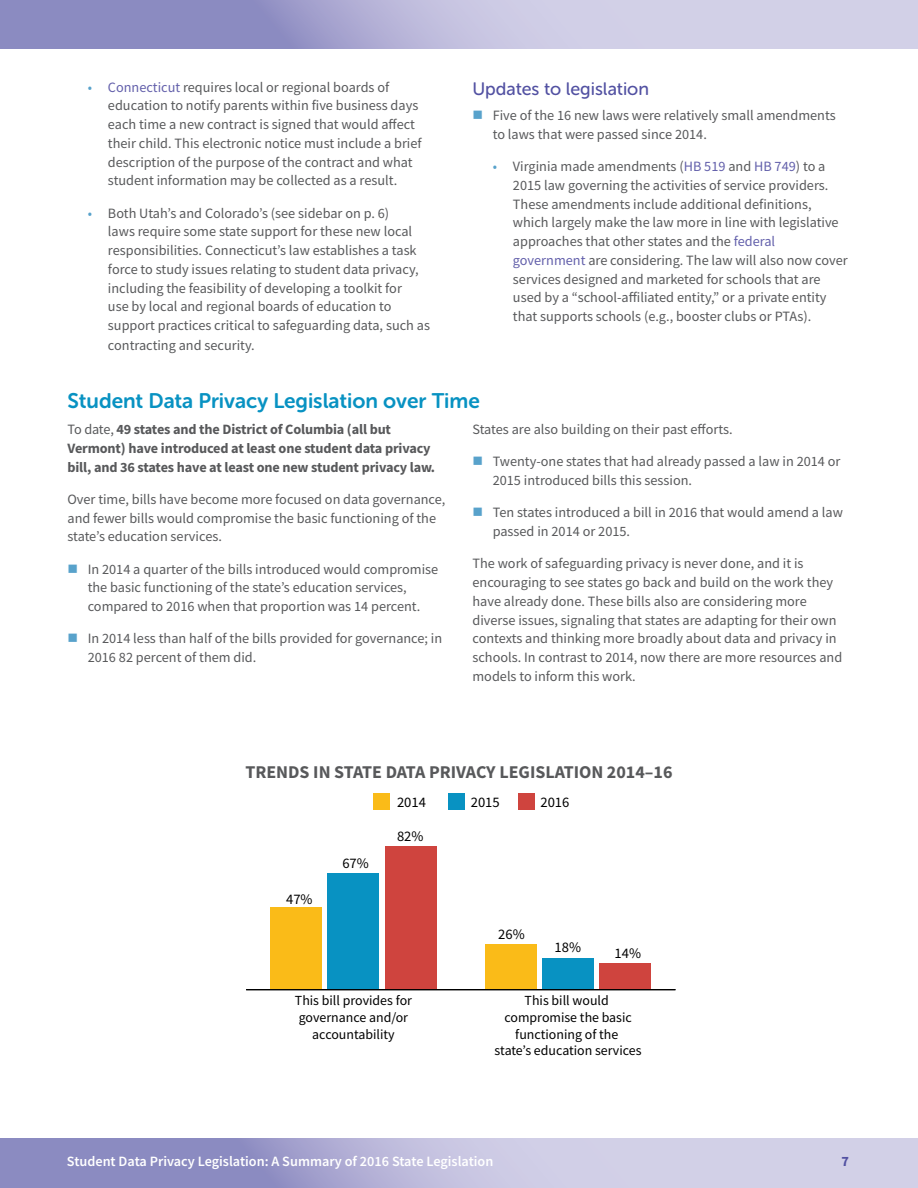
<style>
.page{position:relative;width:918px;height:1188px;background:#fff}
.page>*{position:absolute;margin:0;border:0;box-sizing:border-box;transform-origin:0 0}
.t1{font:21px "Museo Sans Rounded 700";color:#0892c2}
.t2{font:700 18px "Source Sans Pro";color:#58595b}
.t3{font:18px "Museo Sans Rounded 500";color:#5251a2}
.t4{font:14.55px "Source Sans Pro";color:#000}
.t5{font:14.25px/18.8px "Source Sans Pro";color:#58595b}
.t6{font:700 14.25px/18.8px "Source Sans Pro";letter-spacing:-.01em;color:#58595b}
.t7{font:600 14.25px "Source Sans Pro";color:#fff}
.t8{font:700 14.25px "Source Sans Pro";color:#5251a2}
.t9{font:13.95px/16.6px "Source Sans Pro";color:#000;text-align:center}
.s1{color:#58a2cb}
.s2{color:#6360ab}
.s3{font-weight:400}
</style>
<div class="page">
<svg style="left:0;top:1138px;width:918px;height:50px;background:#b6b4d8"></svg>
<svg style="left:0;top:0;width:918px;height:48px;background:#b4b3d7"></svg>
<div style="left:385px;top:846px;width:51px;height:144px;background:#cf443e"></div>
<div style="left:600px;top:963px;width:51px;height:27px;background:#cf443e"></div>
<div style="left:328px;top:873px;width:51px;height:117px;background:#0892c2"></div>
<div style="left:542px;top:958px;width:52px;height:32px;background:#0892c2"></div>
<div style="left:270px;top:908px;width:52px;height:82px;background:#fabb18"></div>
<div style="left:485px;top:944px;width:52px;height:46px;background:#fabb18"></div>
<div style="left:374px;top:793px;width:16px;height:16px;background:#fabb18"></div>
<div style="left:448px;top:793px;width:16px;height:16px;background:#0892c2"></div>
<div style="left:518px;top:793px;width:16px;height:16px;background:#cf443e"></div>
<hr style="left:246px;top:989px;width:429px;height:1px;background:#000">
<p class="t5" style="left:108px;top:77px;width:315px;text-indent:-20px"><span class="s1">•</span> <span class="s2">Connecticut</span> requires local or regional boards of education to notify parents within five business days each time a new contract is signed that would affect their child. This electronic notice must include a brief description of the purpose of the contract and what student information may be collected as a result.</p>
<p class="t5" style="left:108px;top:203px;width:324px;text-indent:-20px"><span class="s1">•</span> Both Utah’s and Colorado’s (see sidebar on p. 6)<br>laws require some state support for these new local responsibilities. Connecticut’s law establishes a task force to study issues relating to student data privacy, including the feasibility of developing a toolkit for<br>use by local and regional boards of education to support practices critical to safeguarding data, such as contracting and security.</p>
<p class="t3" style="left:472px;top:78px;width:178px">Updates to legislation</p>
<p class="t5" style="left:493px;top:106px;width:344px">Five of the 16 new laws were relatively small amendments to laws that were passed since 2014.</p>
<p class="t5" style="left:513px;top:157px;width:336px;text-indent:-20px"><span class="s1">•</span> Virginia made amendments (<span class="s2">HB 519</span> and <span class="s2">HB 749</span>) to a 2015 law governing the activities of service providers.<br>These amendments include additional definitions, which largely make the law more in line with legislative approaches that other states and the <span class="s2">federal government</span> are considering. The law will also now cover services designed and marketed for schools that are used by a “school-affiliated entity,” or a private entity that supports schools (e.g., booster clubs or PTAs).</p>
<h1 class="t1" style="left:68px;top:389px;width:414px">Student Data Privacy Legislation over Time</h1>
<p class="t6" style="left:68px;top:420px;width:369px"><span class="s3">To date,</span> 49 states and the District of Columbia (all but<br>Vermont) have introduced at least one student data privacy bill, and 36 states have at least one new student privacy law.</p>
<p class="t5" style="left:68px;top:490px;width:379px">Over time, bills have become more focused on data governance, and fewer bills would compromise the basic functioning of the state’s education services.</p>
<p class="t5" style="left:88px;top:559px;width:352px">In 2014 a quarter of the bills introduced would compromise the basic functioning of the state’s education services, compared to 2016 when that proportion was 14 percent.</p>
<p class="t5" style="left:88px;top:629px;width:356px">In 2014 less than half of the bills provided for governance; in<br>2016 82 percent of them did.</p>
<p class="t5" style="left:472px;top:420px;width:262px">States are also building on their past efforts.</p>
<p class="t5" style="left:493px;top:452px;width:349px">Twenty-one states that had already passed a law in 2014 or<br>2015 introduced bills this session.</p>
<p class="t5" style="left:493px;top:503px;width:352px">Ten states introduced a bill in 2016 that would amend a law passed in 2014 or 2015.</p>
<p class="t5" style="left:472px;top:554px;width:371px">The work of safeguarding privacy is never done, and it is encouraging to see states go back and build on the work they have already done. These bills also are considering more diverse issues, signaling that states are adapting for their own contexts and thinking more broadly about data and privacy in schools. In contrast to 2014, now there are more resources and models to inform this work.</p>
<p class="t2" style="left:245px;top:760px;width:429px">TRENDS IN STATE DATA PRIVACY LEGISLATION 2014–16</p>
<p class="t4" style="left:397px;top:792px;width:30px">2014</p>
<p class="t4" style="left:471px;top:792px;width:30px">2015</p>
<p class="t4" style="left:540px;top:792px;width:30px">2016</p>
<p class="t4" style="left:286px;top:890px;width:28px">47%</p>
<p class="t4" style="left:342px;top:854px;width:28px">67%</p>
<p class="t4" style="left:397px;top:827px;width:28px">82%</p>
<p class="t9" style="left:295px;top:992px;width:119px">This bill provides for governance and/or accountability</p>
<p class="t4" style="left:498px;top:924px;width:28px">26%</p>
<p class="t4" style="left:555px;top:938px;width:28px">18%</p>
<p class="t4" style="left:615px;top:944px;width:28px">14%</p>
<p class="t9" style="left:495px;top:992px;width:148px">This bill would compromise the basic functioning of the<br>state’s education services</p>
<p class="t7" style="left:67px;top:1152px;width:428px">Student Data Privacy Legislation: A Summary of 2016 State Legislation</p>
<p class="t8" style="left:841px;top:1152px;width:9px">7</p>
</div>
